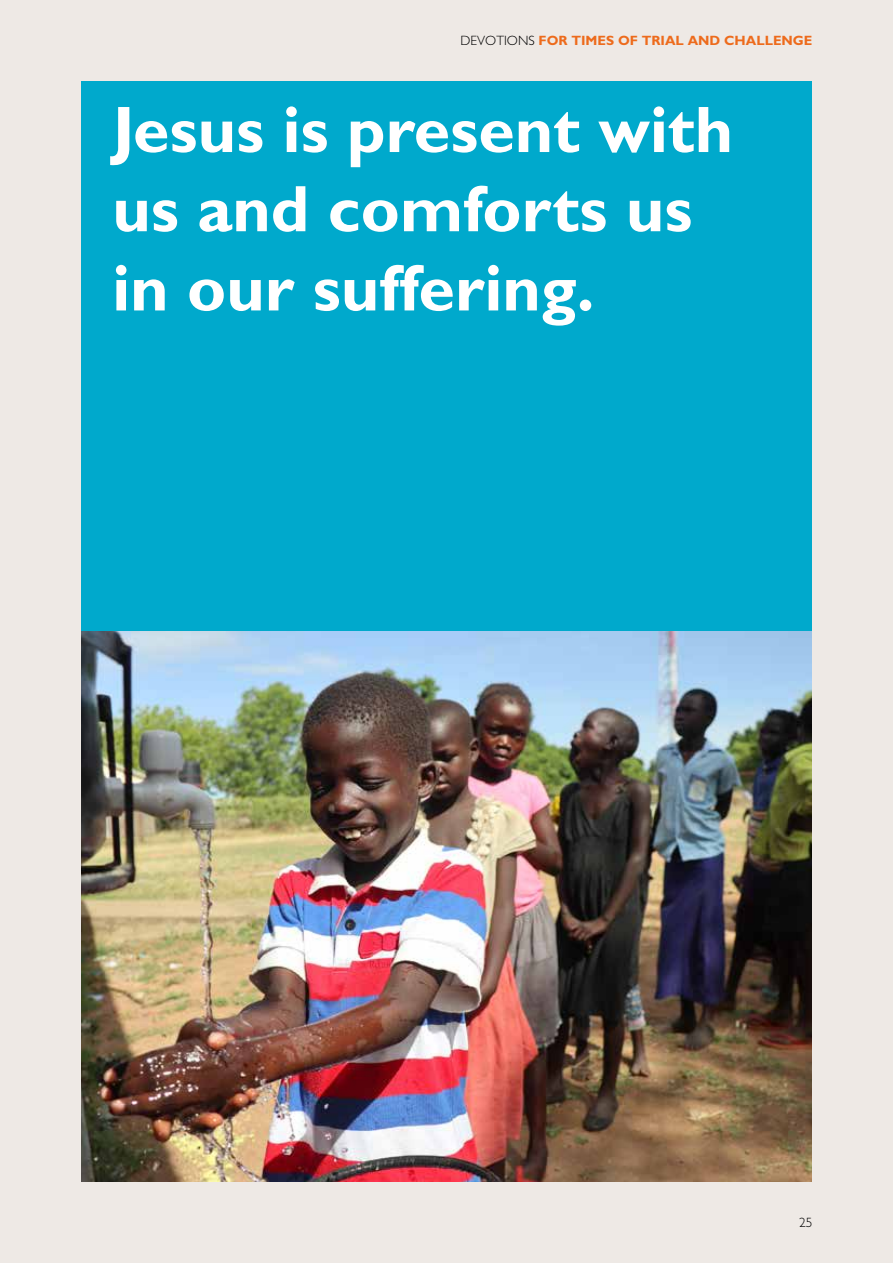
<style>
.page{position:relative;width:893px;height:1263px;background:#eee9e5}
.page>*{position:absolute;margin:0;border:0;box-sizing:border-box;transform-origin:0 0}
.t1{font:700 66px/79.2px "Gill Sans Std";color:#fff}
.t2{font:700 13.5px "Gill Sans Std";color:#ed6b1c}
.t3{font:300 13.5px "Gill Sans Std";color:#000}
.s1{font-weight:300;color:#000}
</style>
<div class="page">
<div style="left:81px;top:81px;width:731px;height:550px;background:#00a9cc"></div>
<img style="left:81px;top:631px;width:731px;height:551px">
<p class="t2" style="left:461px;top:33px;width:353px"><span class="s1">DEVOTIONS</span> FOR TIMES OF TRIAL AND CHALLENGE</p>
<p class="t1" style="left:112px;top:90px;width:622px">Jesus is present with us and comforts us in our suffering.</p>
<p class="t3" style="left:799px;top:1215px;width:15px">25</p>
</div>
